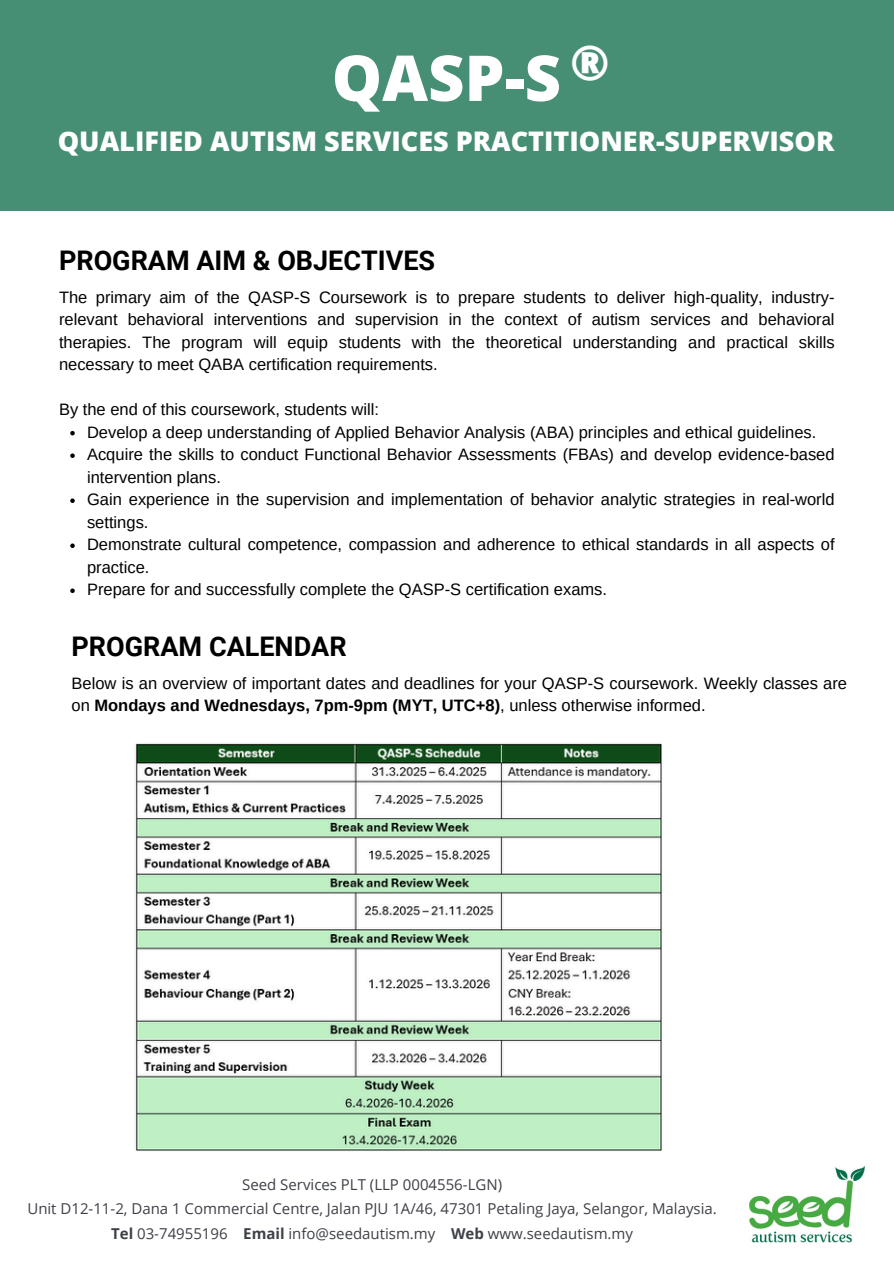
<style>
.page{position:relative;width:894px;height:1264px;background:#fff}
.page>*{position:absolute;margin:0;border:0;box-sizing:border-box;transform-origin:0 0}
.t1{font:800 63.15px "Open Sans";color:#fff}
.t2{font:800 48px "Open Sans";color:#fff}
.t3{font:800 27px "Open Sans";color:#fff}
.t4{font:700 27px "Roboto";color:#000}
.t5{font:16.5px/22.5px "Arimo";color:#000}
.t6{font:15px "Open Sans";color:#3e4048}
.s1{font-weight:700}
</style>
<div class="page">
<div style="left:0;top:0;width:893px;height:211px;background:#478f74"></div>
<img style="left:749px;top:1166px;width:116px;height:76px">
<svg style="left:70px;top:431px;width:5px;height:4px"></svg>
<svg style="left:70px;top:453px;width:5px;height:5px"></svg>
<svg style="left:70px;top:498px;width:5px;height:5px"></svg>
<svg style="left:70px;top:543px;width:5px;height:5px"></svg>
<svg style="left:70px;top:588px;width:5px;height:5px"></svg>
<img style="left:135px;top:743px;width:527px;height:408px">
<h2 class="t1" style="left:331px;top:33px;width:231px">QASP-S</h2>
<p class="t2" style="left:570px;top:29px;width:41px">®</p>
<p class="t3" style="left:58px;top:122px;width:777px">QUALIFIED AUTISM SERVICES PRACTITIONER-SUPERVISOR</p>
<p class="t4" style="left:59px;top:245px;width:377px">PROGRAM AIM &amp; OBJECTIVES</p>
<p class="t5" style="left:59px;top:286px;width:776px;text-align:justify">The primary aim of the QASP-S Coursework is to prepare students to deliver high-quality, industry&shy;relevant behavioral interventions and supervision in the context of autism services and behavioral therapies. The program will equip students with the theoretical understanding and practical skills necessary to meet QABA certification requirements.</p>
<p class="t5" style="left:59px;top:398px;width:321px">By the end of this coursework, students will:</p>
<p class="t5" style="left:87px;top:421px;width:730px">Develop a deep understanding of Applied Behavior Analysis (ABA) principles and ethical guidelines.</p>
<p class="t5" style="left:87px;top:443px;width:748px">Acquire the skills to conduct Functional Behavior Assessments (FBAs) and develop evidence-based intervention plans.</p>
<h2 class="t5" style="left:87px;top:488px;width:748px">Gain experience in the supervision and implementation of behavior analytic strategies in real-world settings.</h2>
<p class="t5" style="left:87px;top:533px;width:748px">Demonstrate cultural competence, compassion and adherence to ethical standards in all aspects of practice.</p>
<p class="t5" style="left:87px;top:578px;width:521px">Prepare for and successfully complete the QASP-S certification exams.</p>
<p class="t4" style="left:71px;top:631px;width:276px">PROGRAM CALENDAR</p>
<p class="t5" style="left:71px;top:672px;width:776px">Below is an overview of important dates and deadlines for your QASP-S coursework. Weekly classes are on <span class="s1">Mondays and Wednesdays, 7pm-9pm (MYT, UTC+8)</span>, unless otherwise informed.</p>
<p class="t6" style="left:242px;top:1173px;width:261px">Seed Services PLT (LLP 0004556-LGN)</p>
<h1 class="t6" style="left:27px;top:1198px;width:690px">Unit D12-11-2, Dana 1 Commercial Centre, Jalan PJU 1A/46, 47301 Petaling Jaya, Selangor, Malaysia.</h1>
<h2 class="t6" style="left:111px;top:1222px;width:523px"><span class="s1">Tel</span> 03-74955196 <span class="s1">Email</span> info@seedautism.my <span class="s1">Web</span> www.seedautism.my</h2>
</div>
